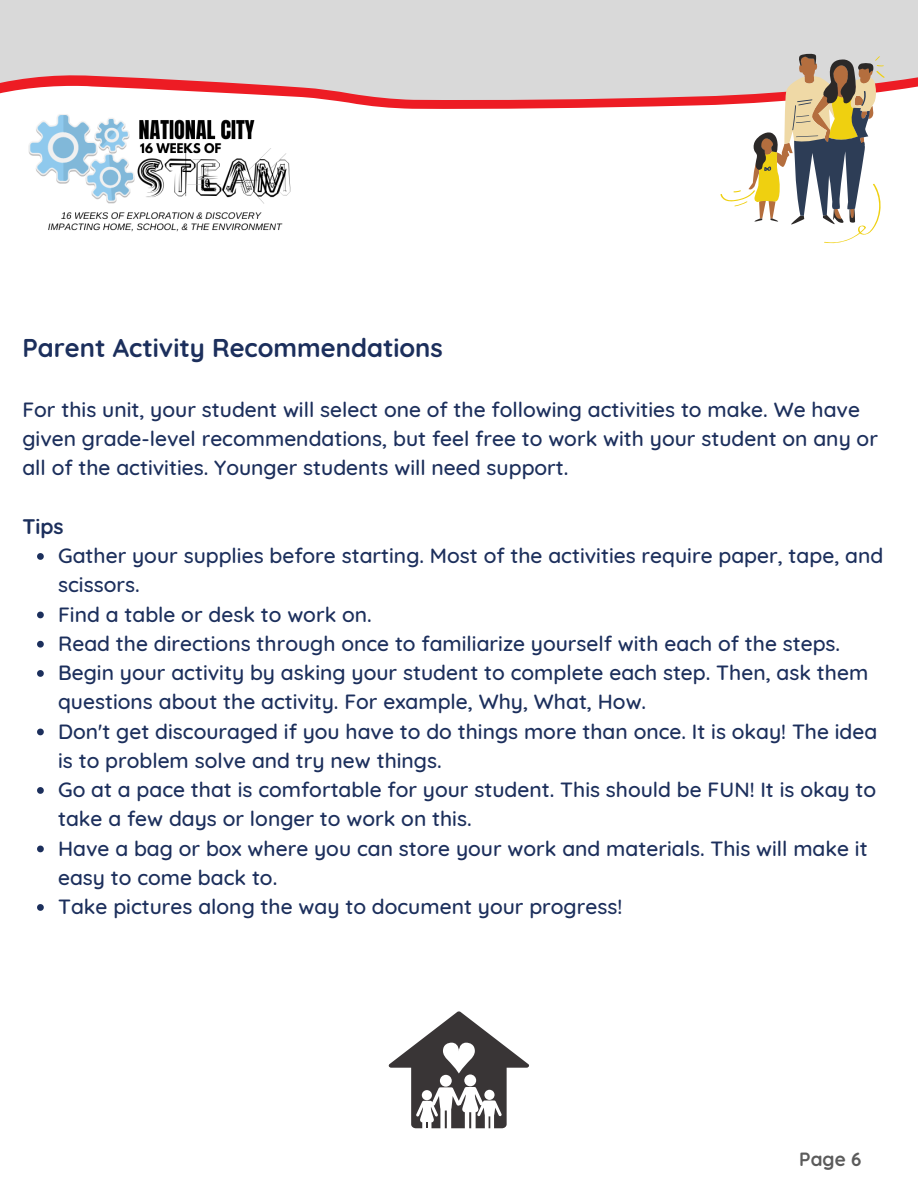
<style>
.page{position:relative;width:918px;height:1188px;background:#d9d9d9}
.page>*{position:absolute;margin:0;border:0;box-sizing:border-box;transform-origin:0 0}
.t1{font:700 25.65px "Quicksand";color:#1c2f5c}
.t2{font:500 21px/29.2px "Quicksand";color:#1c2f5c}
.t3{font:700 21px "Quicksand";color:#1c2f5c}
.t4{font:700 19.05px "Quicksand";color:#5b5b5b}
</style>
<div class="page">
<div style="left:0;top:75px;width:918px;height:1113px;background:#fff"></div>
<svg style="left:37px;top:553px;width:7px;height:7px"></svg>
<svg style="left:37px;top:612px;width:7px;height:6px"></svg>
<svg style="left:37px;top:641px;width:7px;height:7px"></svg>
<svg style="left:37px;top:670px;width:7px;height:7px"></svg>
<svg style="left:37px;top:729px;width:7px;height:6px"></svg>
<svg style="left:37px;top:787px;width:7px;height:7px"></svg>
<svg style="left:37px;top:846px;width:7px;height:6px"></svg>
<svg style="left:37px;top:904px;width:7px;height:7px"></svg>
<svg style="left:720px;top:53px;width:165px;height:190px;background:#ccc2b2"></svg>
<svg style="left:389px;top:1011px;width:140px;height:117px;background:#a7a6a6"></svg>
<img style="left:22px;top:100px;width:278px;height:143px">
<p class="t1" style="left:22px;top:332px;width:422px">Parent Activity Recommendations</p>
<p class="t2" style="left:22px;top:394px;width:857px">For this unit, your student will select one of the following activities to make. We have given grade-level recommendations, but feel free to work with your student on any or all of the activities. Younger students will need support.</p>
<p class="t3" style="left:22px;top:513px;width:43px">Tips</p>
<p class="t2" style="left:58px;top:541px;width:827px">Gather your supplies before starting. Most of the activities require paper, tape, and scissors.</p>
<p class="t2" style="left:58px;top:599px;width:315px">Find a table or desk to work on.</p>
<p class="t2" style="left:58px;top:628px;width:784px">Read the directions through once to familiarize yourself with each of the steps.</p>
<p class="t2" style="left:58px;top:658px;width:812px">Begin your activity by asking your student to complete each step. Then, ask them questions about the activity. For example, Why, What, How.</p>
<p class="t2" style="left:58px;top:716px;width:821px">Don't get discouraged if you have to do things more than once. It is okay! The idea is to problem solve and try new things.</p>
<p class="t2" style="left:58px;top:775px;width:820px">Go at a pace that is comfortable for your student. This should be FUN! It is okay to take a few days or longer to work on this.</p>
<p class="t2" style="left:58px;top:833px;width:811px">Have a bag or box where you can store your work and materials. This will make it easy to come back to.</p>
<p class="t2" style="left:58px;top:892px;width:566px">Take pictures along the way to document your progress!</p>
<p class="t4" style="left:799px;top:1147px;width:64px">Page 6</p>
</div>
